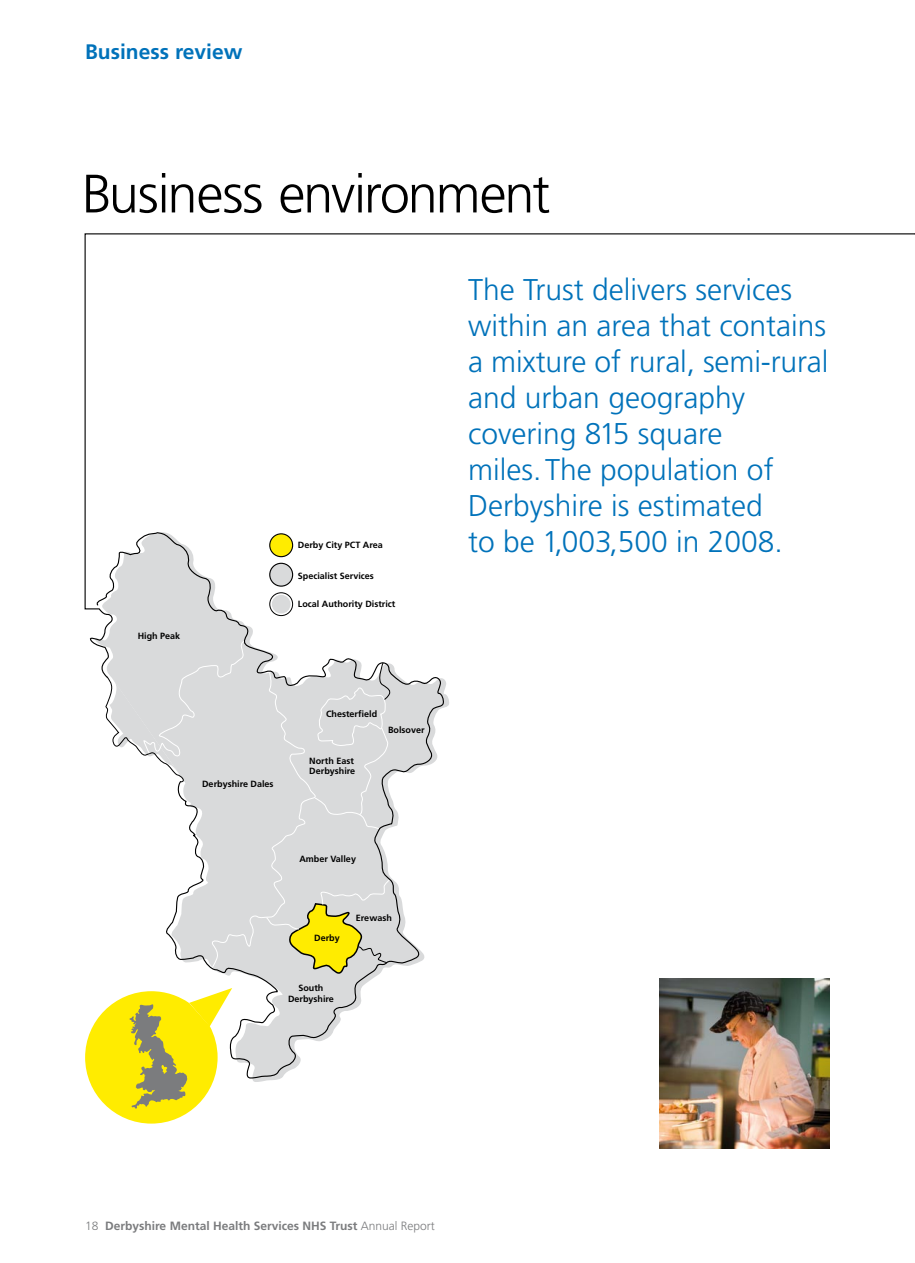
<style>
.page{position:relative;width:915px;height:1263px;background:#fff}
.page>*{position:absolute;margin:0;border:0;box-sizing:border-box;transform-origin:0 0}
.t1{font:300 54px "Frutiger";letter-spacing:-.04em;color:#000}
.t2{font:300 30px/36px "Frutiger";color:#0072ba}
.t3{font:700 21px "Frutiger";color:#0072ba}
.t4{font:700 12px "Frutiger";color:#7b7c7e}
.t5{font:700 9px/10.8px "Frutiger";color:#000;text-align:center}
.s1{font-weight:300}
</style>
<div class="page">
<svg style="left:105px;top:679px;width:340px;height:400px"></svg>
<svg style="left:84px;top:233px;width:829px;height:446px"></svg>
<svg style="left:85px;top:988px;width:147px;height:135px"></svg>
<img style="left:659px;top:978px;width:170px;height:170px">
<div style="left:272px;top:595px;width:18px;height:18px;background:#d9dadb;border-radius:50%"></div>
<p class="t3" style="left:85px;top:39px;width:159px">Business review</p>
<h1 class="t1" style="left:82px;top:163px;width:469px">Business environment</h1>
<p class="t5" style="left:138px;top:630px;width:44px">High Peak</p>
<p class="t5" style="left:298px;top:539px;width:86px">Derby City PCT Area</p>
<p class="t5" style="left:298px;top:570px;width:78px">Specialist Services</p>
<p class="t5" style="left:298px;top:598px;width:99px">Local Authority District</p>
<p class="t5" style="left:202px;top:779px;width:73px">Derbyshire Dales</p>
<p class="t5" style="left:326px;top:708px;width:53px">Chesterfield</p>
<p class="t5" style="left:309px;top:755px;width:47px;text-align:left">North East<br>Derbyshire</p>
<p class="t5" style="left:388px;top:725px;width:38px">Bolsover</p>
<p class="t5" style="left:299px;top:853px;width:58px">Amber Valley</p>
<p class="t5" style="left:314px;top:933px;width:27px">Derby</p>
<p class="t5" style="left:288px;top:982px;width:47px">South<br>Derbyshire</p>
<p class="t5" style="left:356px;top:913px;width:37px">Erewash</p>
<p class="t2" style="left:468px;top:271px;width:362px">The Trust delivers services within an area that contains a mixture of rural, semi-rural and urban geography covering 815 square miles.The population of<br>Derbyshire is estimated<br>to be 1,003,500 in 2008.</p>
<p class="t4" style="left:85px;top:1219px;width:351px"><span class="s1">18</span> Derbyshire Mental Health Services NHS Trust <span class="s1">Annual Report</span></p>
</div>
